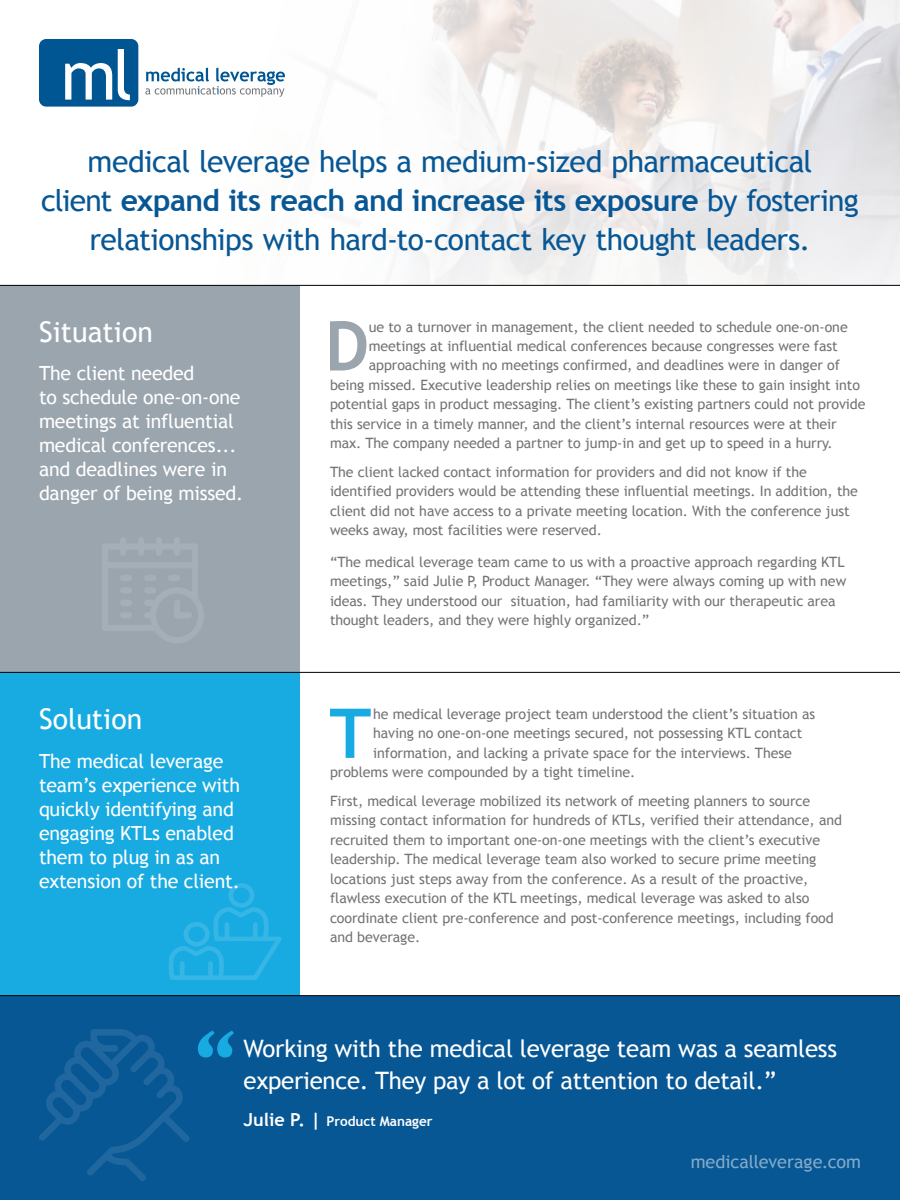
<style>
.page{position:relative;width:900px;height:1200px;background:#fff}
.page>*{position:absolute;margin:0;border:0;box-sizing:border-box;transform-origin:0 0}
.t1{font:700 68.7px "Trebuchet MS";color:#9aa5ae}
.t2{font:700 68.7px "Trebuchet MS";color:#18abe2}
.t3{font:30px/39px "Trebuchet MS";letter-spacing:-.02em;color:#085795;text-align:center}
.t4{font:28.5px "Trebuchet MS";color:#fff}
.t5{font:24px/31.5px "Trebuchet MS";letter-spacing:-.01em;color:#fff}
.t6{font:19.5px/24px "Trebuchet MS";letter-spacing:-.01em;color:#fff}
.t7{font:18px "Trebuchet MS";color:#fff}
.t8{font:14.25px/19.5px "Trebuchet MS";letter-spacing:-.005em;color:#737477}
.t9{font:700 13.5px "Trebuchet MS";color:#fff}
.s1{font-weight:700}
.s2{font-size:18px}
</style>
<div class="page">
<img style="left:148px;top:0;width:752px;height:285px">
<div style="left:0;top:996px;width:900px;height:204px;background:#085795"></div>
<div style="left:0;top:286px;width:300px;height:386px;background:#9aa5ae"></div>
<div style="left:0;top:673px;width:300px;height:323px;background:#18abe2"></div>
<div style="left:39px;top:39px;width:99px;height:68px;background:#005693;border-radius:7px"></div>
<svg style="left:65px;top:63px;width:47px;height:37px"></svg>
<svg style="left:118px;top:49px;width:12px;height:51px"></svg>
<svg style="left:145px;top:68px;width:140px;height:29px"></svg>
<svg style="left:198px;top:1030px;width:36px;height:27px"></svg>
<svg style="left:39px;top:1029px;width:151px;height:152px"></svg>
<svg style="left:168px;top:883px;width:114px;height:97px"></svg>
<svg style="left:102px;top:537px;width:102px;height:106px"></svg>
<div style="left:120px;top:575px;width:12px;height:6px;background:#a5afb7;border-radius:3px"></div>
<div style="left:120px;top:587px;width:12px;height:7px;background:#a5afb7;border-radius:3px"></div>
<div style="left:120px;top:600px;width:12px;height:6px;background:#a5afb7;border-radius:3px"></div>
<div style="left:144px;top:575px;width:12px;height:6px;background:#a5afb7;border-radius:3px"></div>
<div style="left:144px;top:587px;width:12px;height:7px;background:#a5afb7;border-radius:3px"></div>
<div style="left:120px;top:612px;width:12px;height:7px;background:#a5afb7;border-radius:3px"></div>
<div style="left:168px;top:575px;width:12px;height:6px;background:#a5afb7;border-radius:3px"></div>
<hr style="left:0;top:672px;width:900px;height:1px;background:#000">
<hr style="left:0;top:285px;width:900px;height:1px;background:#000">
<hr style="left:0;top:995px;width:900px;height:1px;background:#000">
<h2 class="t3" style="left:41px;top:145px;width:819px">medical leverage helps a medium-sized pharmaceutical<br>client <span class="s1">expand its reach and increase its exposure</span> by fostering relationships with hard-to-contact key thought leaders.</h2>
<h3 class="t4" style="left:39px;top:321px;width:115px">Situation</h3>
<h3 class="t6" style="left:39px;top:363px;width:206px">The client needed<br>to schedule one-on-one meetings at influential medical conferences... and deadlines were in danger of being missed.</h3>
<h3 class="t4" style="left:39px;top:708px;width:105px">Solution</h3>
<h3 class="t6" style="left:39px;top:751px;width:203px">The medical leverage team’s experience with quickly identifying and engaging KTLs enabled them to plug in as an extension of the client.</h3>
<h1 class="t1" style="left:325px;top:319px;width:46px">D</h1>
<p class="t8" style="left:369px;top:318px;width:481px">ue to a turnover in management, the client needed to schedule one-on-one</p>
<p class="t8" style="left:369px;top:337px;width:471px">meetings at influential medical conferences because congresses were fast</p>
<p class="t8" style="left:369px;top:357px;width:473px">approaching with no meetings confirmed, and deadlines were in danger of</p>
<p class="t8" style="left:330px;top:376px;width:532px">being missed. Executive leadership relies on meetings like these to gain insight into</p>
<p class="t8" style="left:330px;top:396px;width:537px">potential gaps in product messaging. The client’s existing partners could not provide</p>
<p class="t8" style="left:330px;top:415px;width:508px">this service in a timely manner, and the client’s internal resources were at their</p>
<p class="t8" style="left:330px;top:435px;width:504px">max. The company needed a partner to jump-in and get up to speed in a hurry.</p>
<p class="t8" style="left:330px;top:463px;width:530px">The client lacked contact information for providers and did not know if the identified providers would be attending these influential meetings. In addition, the client did not have access to a private meeting location. With the conference just weeks away, most facilities were reserved.</p>
<p class="t8" style="left:330px;top:553px;width:518px">“The medical leverage team came to us with a proactive approach regarding KTL meetings,” said Julie P, Product Manager. “They were always coming up with new ideas. They understood our situation, had familiarity with our therapeutic area thought leaders, and they were highly organized.”</p>
<h1 class="t2" style="left:329px;top:707px;width:44px">T</h1>
<p class="t8" style="left:373px;top:705px;width:444px">he medical leverage project team understood the client’s situation as</p>
<p class="t8" style="left:373px;top:725px;width:431px">having no one-on-one meetings secured, not possessing KTL contact</p>
<p class="t8" style="left:373px;top:744px;width:420px">information, and lacking a private space for the interviews. These</p>
<p class="t8" style="left:330px;top:764px;width:307px">problems were compounded by a tight timeline.</p>
<p class="t8" style="left:330px;top:792px;width:514px">First, medical leverage mobilized its network of meeting planners to source missing contact information for hundreds of KTLs, verified their attendance, and recruited them to important one-on-one meetings with the client’s executive leadership. The medical leverage team also worked to secure prime meeting locations just steps away from the conference. As a result of the proactive, flawless execution of the KTL meetings, medical leverage was asked to also coordinate client pre-conference and post-conference meetings, including food and beverage.</p>
<h3 class="t5" style="left:244px;top:1035px;width:595px">Working with the medical leverage team was a seamless experience. They pay a lot of attention to detail.”</h3>
<p class="t9" style="left:244px;top:1116px;width:191px"><span class="s2">Julie P. |</span> Product Manager</p>
<p class="t7" style="left:691px;top:1155px;width:172px">medicalleverage.com</p>
</div>
